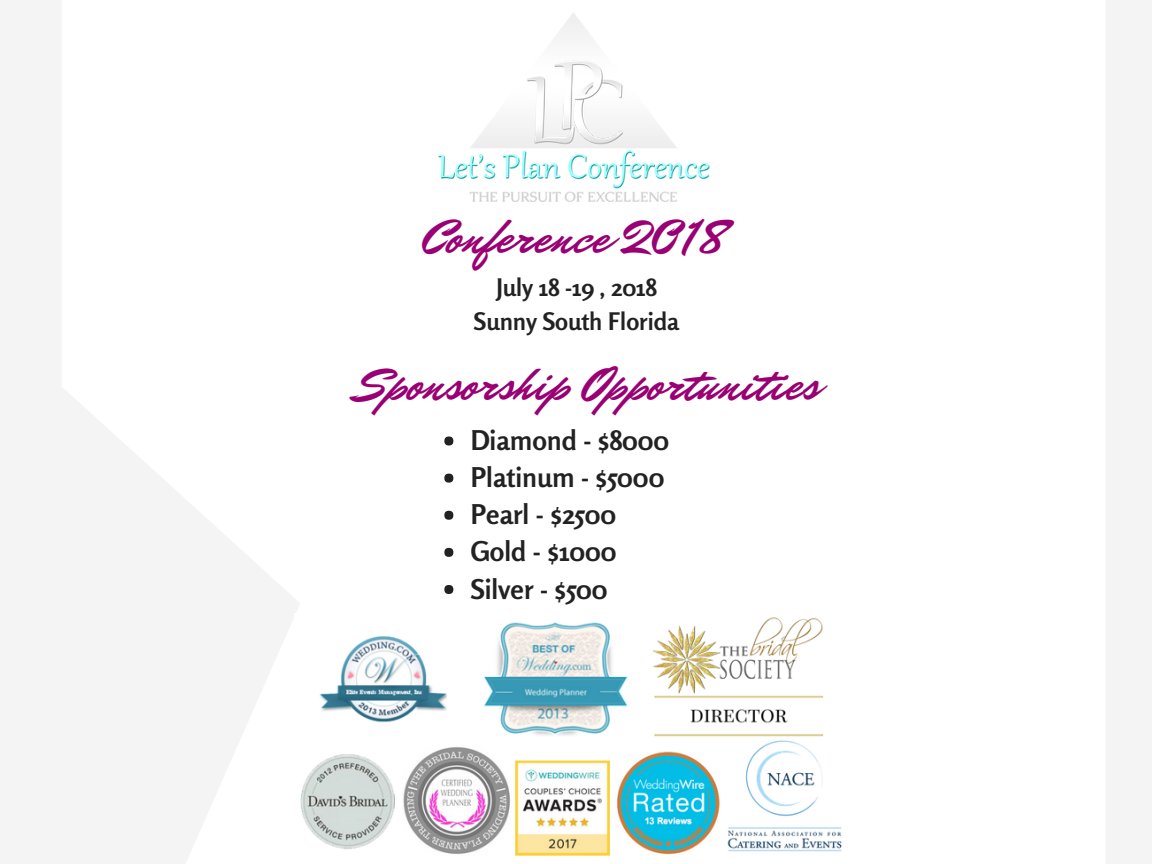
<style>
.page{position:relative;width:1152px;height:864px;background:#fff}
.page>*{position:absolute;margin:0;border:0;box-sizing:border-box;transform-origin:0 0}
.t1{font:48.3px "Mr Dafoe";color:#990074}
.t2{font:700 27.15px/37.2px "Rosario";color:#222}
.t3{font:700 24.15px/33.8px "Rosario";color:#222;text-align:center}
</style>
<div class="page">
<img style="left:0;top:0;width:454px;height:864px">
<img style="left:295px;top:613px;width:547px;height:248px">
<div style="left:444px;top:436px;width:9px;height:10px;background:#222;border-radius:50%"></div>
<div style="left:444px;top:474px;width:9px;height:9px;background:#222;border-radius:50%"></div>
<div style="left:444px;top:511px;width:9px;height:9px;background:#222;border-radius:50%"></div>
<div style="left:444px;top:548px;width:9px;height:9px;background:#222;border-radius:50%"></div>
<div style="left:444px;top:585px;width:9px;height:9px;background:#222;border-radius:50%"></div>
<img style="left:432px;top:8px;width:278px;height:198px">
<h1 class="t1" style="left:422px;top:205px;width:304px">Conference 2018</h1>
<p class="t3" style="left:474px;top:270px;width:207px">July 18 -19 , 2018<br>Sunny South Florida</p>
<h1 class="t1" style="left:359px;top:352px;width:462px">Sponsorship Opportunities</h1>
<p class="t2" style="left:471px;top:421px;width:200px">Diamond - $8000<br>Platinum - $5000<br>Pearl - $2500<br>Gold - $1000<br>Silver - $500</p>
</div>
